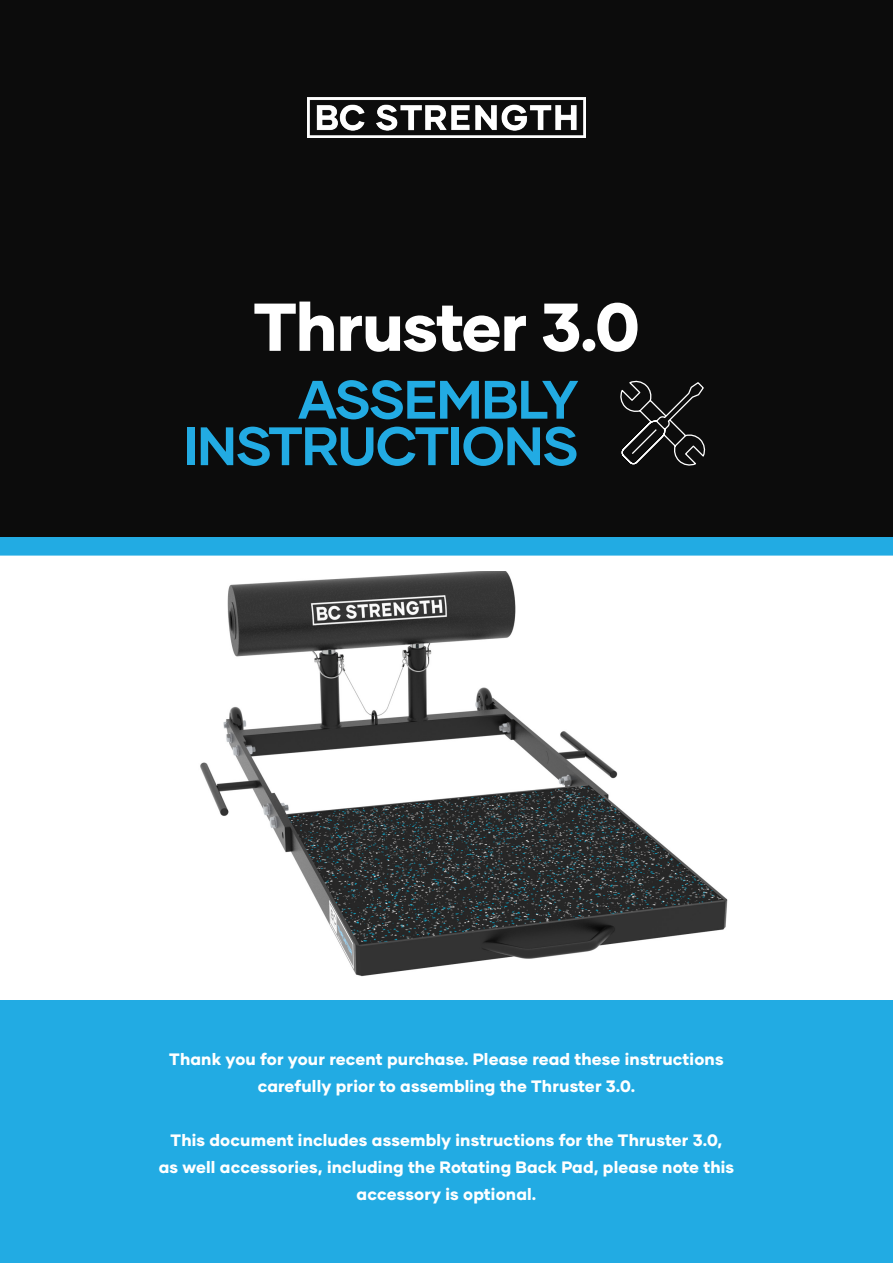
<style>
.page{position:relative;width:893px;height:1263px;background:#fff}
.page>*{position:absolute;margin:0;border:0;box-sizing:border-box;transform-origin:0 0}
.t1{font:800 67.5px "Gilmer";letter-spacing:-.02em;color:#fff}
.t2{font:700 54px/46.5px "Gilmer";letter-spacing:-.02em;color:#22abe3;text-align:right}
.t3{font:800 16.5px/27px "Gilmer";letter-spacing:.01em;color:#fff;text-align:center}
</style>
<div class="page">
<div style="left:0;top:536px;width:893px;height:20px;background:#22abe3"></div>
<div style="left:0;top:0;width:893px;height:536px;background:#0c0c0c"></div>
<svg style="left:620px;top:380px;width:86px;height:86px"></svg>
<div style="left:0;top:1000px;width:893px;height:263px;background:#22abe3"></div>
<img style="left:307px;top:97px;width:279px;height:40px">
<img style="left:200px;top:571px;width:528px;height:406px">
<p class="t1" style="left:253px;top:284px;width:388px">Thruster 3.0</p>
<p class="t2" style="left:184px;top:376px;width:396px">ASSEMBLY<br>INSTRUCTIONS</p>
<p class="t3" style="left:169px;top:1045px;width:556px">Thank you for your recent purchase. Please read these instructions carefully prior to assembling the Thruster 3.0.</p>
<p class="t3" style="left:159px;top:1126px;width:577px">This document includes assembly instructions for the Thruster 3.0,<br>as well accessories, including the Rotating Back Pad, please note this accessory is optional.</p>
</div>
